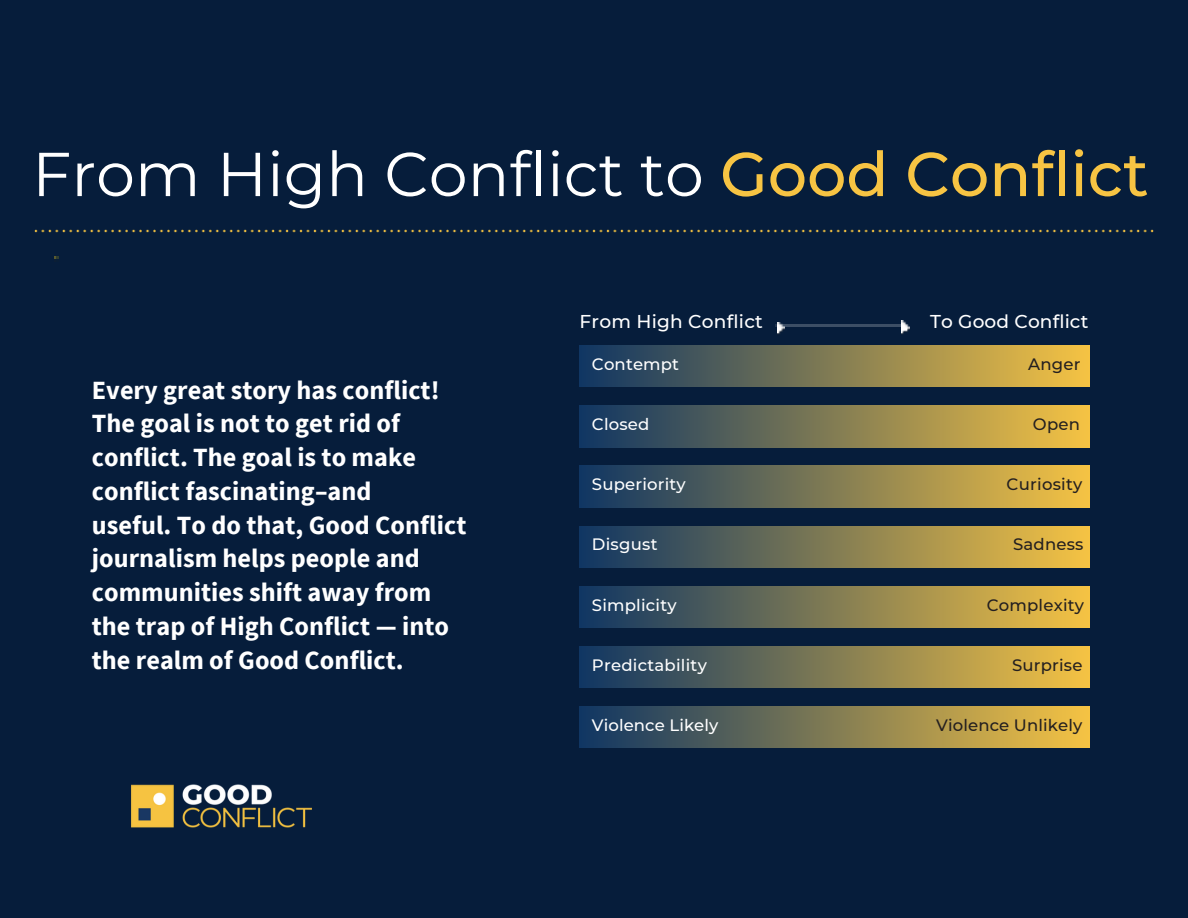
<style>
.page{position:relative;width:1188px;height:918px;background:#061d3b}
.page>*{position:absolute;margin:0;border:0;box-sizing:border-box;transform-origin:0 0}
.t1{font:61.8px "Montserrat";color:#fff}
.t2{font:700 26.25px/33.8px "Source Sans Pro";color:#fff}
.t3{font:500 18.6px "Montserrat";letter-spacing:.01em;color:#fff}
.t4{font:500 16.5px "Montserrat";letter-spacing:.01em;color:#fff}
.t5{font:500 16.5px "Montserrat";letter-spacing:.01em;color:#231f20}
.s1{font-weight:500;color:#f7c443}
</style>
<div class="page">
<div style="left:580px;top:346px;width:510px;height:41px;background:linear-gradient(to right,#103663,#f5c343)"></div>
<div style="left:580px;top:406px;width:510px;height:41px;background:linear-gradient(to right,#103663,#f5c343)"></div>
<div style="left:580px;top:526px;width:510px;height:41px;background:linear-gradient(to right,#103663,#f5c343)"></div>
<div style="left:580px;top:707px;width:510px;height:41px;background:linear-gradient(to right,#103663,#f5c343)"></div>
<div style="left:580px;top:466px;width:510px;height:41px;background:linear-gradient(to right,#103663,#f5c343)"></div>
<div style="left:580px;top:646px;width:510px;height:42px;background:linear-gradient(to right,#103663,#f5c343)"></div>
<div style="left:580px;top:586px;width:510px;height:42px;background:linear-gradient(to right,#103663,#f5c343)"></div>
<img style="left:775px;top:325px;width:126px;height:4px">
<svg style="left:778px;top:323px;width:6px;height:11px"></svg>
<img style="left:901px;top:321px;width:8px;height:13px">
<img style="left:131px;top:784px;width:181px;height:44px">
<img style="left:34px;top:229px;width:1120px;height:4px">
<h1 class="t1" style="left:32px;top:136px;width:1118px">From High Conflict to <span class="s1">Good Conflict</span></h1>
<p class="t3" style="left:580px;top:310px;width:185px">From High Conflict</p>
<p class="t3" style="left:930px;top:310px;width:160px">To Good Conflict</p>
<p class="t2" style="left:92px;top:372px;width:376px">Every great story has conflict!<br>The goal is not to get rid of conflict. The goal is to make conflict fascinating–and<br>useful. To do that, Good Conflict journalism helps people and communities shift away from the trap of High Conflict — into the realm of Good Conflict.</p>
<p class="t4" style="left:592px;top:354px;width:89px">Contempt</p>
<p class="t4" style="left:592px;top:414px;width:59px">Closed</p>
<p class="t4" style="left:592px;top:474px;width:95px">Superiority</p>
<p class="t4" style="left:592px;top:535px;width:67px">Disgust</p>
<p class="t4" style="left:592px;top:595px;width:86px">Simplicity</p>
<p class="t4" style="left:592px;top:655px;width:116px">Predictability</p>
<p class="t4" style="left:592px;top:715px;width:128px">Violence Likely</p>
<p class="t5" style="left:1028px;top:354px;width:54px">Anger</p>
<p class="t5" style="left:1033px;top:414px;width:49px">Open</p>
<p class="t5" style="left:1007px;top:474px;width:77px">Curiosity</p>
<p class="t5" style="left:1013px;top:535px;width:72px">Sadness</p>
<p class="t5" style="left:987px;top:595px;width:99px">Complexity</p>
<p class="t5" style="left:1012px;top:655px;width:72px">Surprise</p>
<p class="t5" style="left:936px;top:715px;width:148px">Violence Unlikely</p>
</div>
